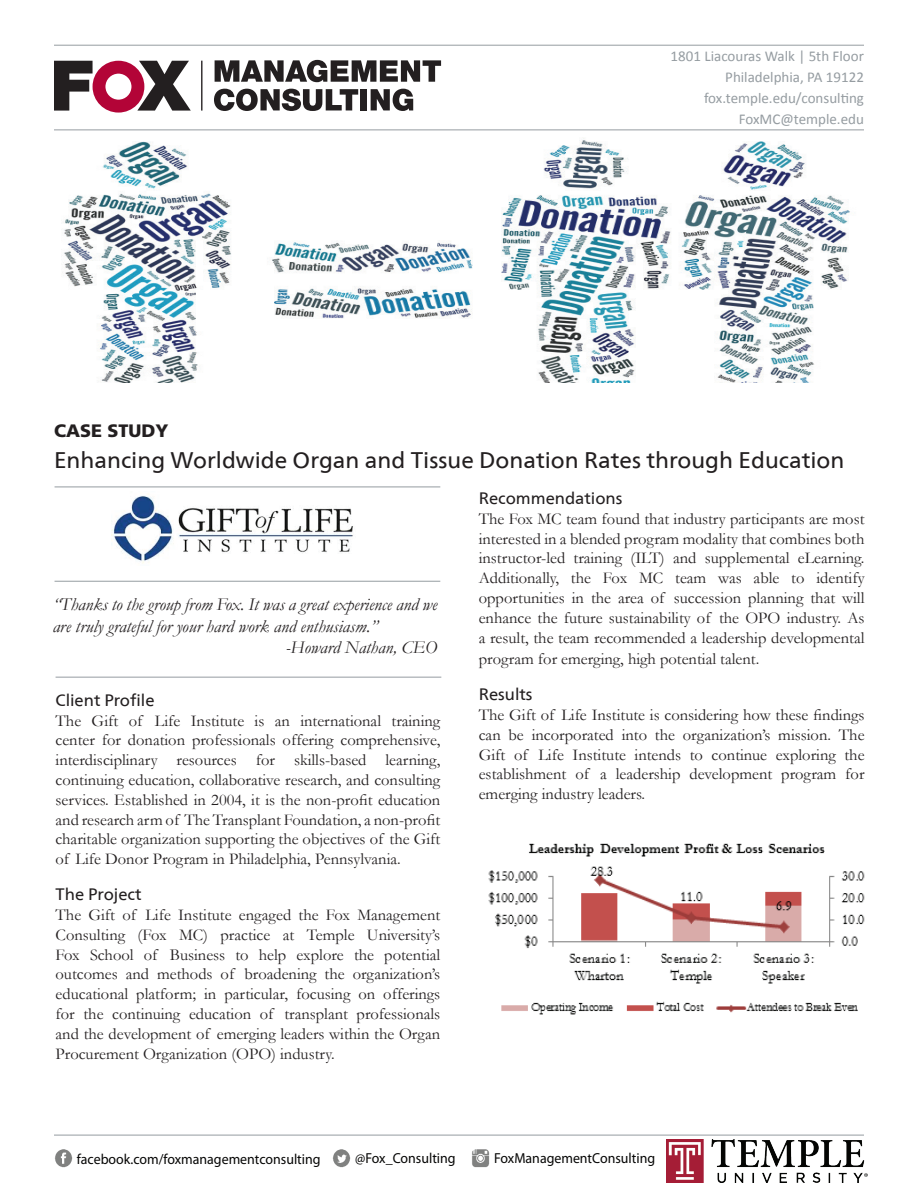
<style>
.page{position:relative;width:918px;height:1188px;background:#fff}
.page>*{position:absolute;margin:0;border:0;box-sizing:border-box;transform-origin:0 0}
.t1{font:22.5px "Frutiger Neue LT Com";color:#231f20}
.t2{font:italic 18px "Garamond";color:#231f20}
.t3{font:900 18px "Frutiger LT Std";color:#231f20}
.t4{font:16.5px/19.8px "Garamond";color:#231f20;text-align:justify}
.t5{font:16.5px "Frutiger Neue LT Com";color:#231f20}
.t6{font:15px/21px "Calibri";color:#959ca1;text-align:right}
.t7{font:14.55px "Myriad Pro";color:#050504;scale:.96 1}
</style>
<div class="page">
<hr style="left:54px;top:1135px;width:810px;height:1px;background:#959ca1">
<img style="left:488px;top:843px;width:377px;height:172px">
<hr style="left:55px;top:487px;width:385px;height:1px;background:#959ca1">
<hr style="left:55px;top:581px;width:385px;height:1px;background:#959ca1">
<img style="left:55px;top:1149px;width:18px;height:19px">
<img style="left:332px;top:1149px;width:19px;height:19px">
<img style="left:472px;top:1149px;width:18px;height:19px">
<img style="left:111px;top:494px;width:242px;height:69px">
<img style="left:64px;top:138px;width:786px;height:244px">
<hr style="left:56px;top:677px;width:385px;height:1px;background:#959ca1">
<hr style="left:54px;top:45px;width:810px;height:1px;background:#959ca1">
<hr style="left:54px;top:130px;width:810px;height:1px;background:#959ca1">
<svg style="left:54px;top:61px;width:137px;height:50px"></svg>
<hr style="left:201px;top:61px;width:1px;height:50px;background:#231f20">
<svg style="left:215px;top:60px;width:226px;height:22px"></svg>
<svg style="left:214px;top:89px;width:144px;height:22px"></svg>
<div style="left:361px;top:89px;width:6px;height:21px;background:#231f20"></div>
<svg style="left:371px;top:89px;width:42px;height:22px"></svg>
<img style="left:667px;top:1139px;width:200px;height:43px">
<p class="t6" style="left:671px;top:46px;width:195px">1801 Liacouras Walk | 5th Floor<br>Philadelphia, PA 19122 fox.temple.edu/consulting<br>FoxMC@temple.edu</p>
<p class="t3" style="left:54px;top:420px;width:116px">CASE STUDY</p>
<h1 class="t1" style="left:54px;top:447px;width:792px">Enhancing Worldwide Organ and Tissue Donation Rates through Education</h1>
<p class="t5" style="left:479px;top:488px;width:145px">Recommendations</p>
<p class="t4" style="left:479px;top:508px;width:387px">The Fox MC team found that industry participants are most interested in a blended program modality that combines both instructor-led training (ILT) and supplemental eLearning.<br>Additionally, the Fox MC team was able to identify opportunities in the area of succession planning that will enhance the future sustainability of the OPO industry. As a result, the team recommended a leadership developmental</p>
<p class="t4" style="left:479px;top:649px;width:282px">program for emerging, high potential talent.</p>
<p class="t5" style="left:479px;top:684px;width:55px">Results</p>
<p class="t4" style="left:479px;top:704px;width:387px">The Gift of Life Institute is considering how these findings can be incorporated into the organization’s mission. The Gift of Life Institute intends to continue exploring the establishment of a leadership development program for emerging industry leaders.</p>
<p class="t2" style="left:53px;top:592px;width:386px">“Thanks to the group from Fox. It was a great experience and we</p>
<p class="t2" style="left:53px;top:614px;width:327px">are truly grateful for your hard work and enthusiasm.”</p>
<p class="t2" style="left:286px;top:636px;width:153px">-Howard Nathan, CEO</p>
<p class="t5" style="left:56px;top:690px;width:100px">Client Profile</p>
<p class="t4" style="left:56px;top:710px;width:386px">The Gift of Life Institute is an international training center for donation professionals offering comprehensive, interdisciplinary resources for skills-based learning, continuing education, collaborative research, and consulting services. Established in 2004, it is the non-profit education and research arm of The Transplant Foundation, a non-profit charitable organization supporting the objectives of the Gift of Life Donor Program in Philadelphia, Pennsylvania.</p>
<p class="t5" style="left:56px;top:884px;width:87px">The Project</p>
<p class="t4" style="left:56px;top:905px;width:386px">The Gift of Life Institute engaged the Fox Management Consulting (Fox MC) practice at Temple University’s Fox School of Business to help explore the potential outcomes and methods of broadening the organization’s educational platform; in particular, focusing on offerings for the continuing education of transplant professionals and the development of emerging leaders within the Organ Procurement Organization (OPO) industry.</p>
<p class="t7" style="left:77px;top:1150px;width:255px">facebook.com/foxmanagementconsulting</p>
<p class="t7" style="left:355px;top:1149px;width:106px">@Fox_Consulting</p>
<p class="t7" style="left:494px;top:1150px;width:169px">FoxManagementConsulting</p>
</div>
